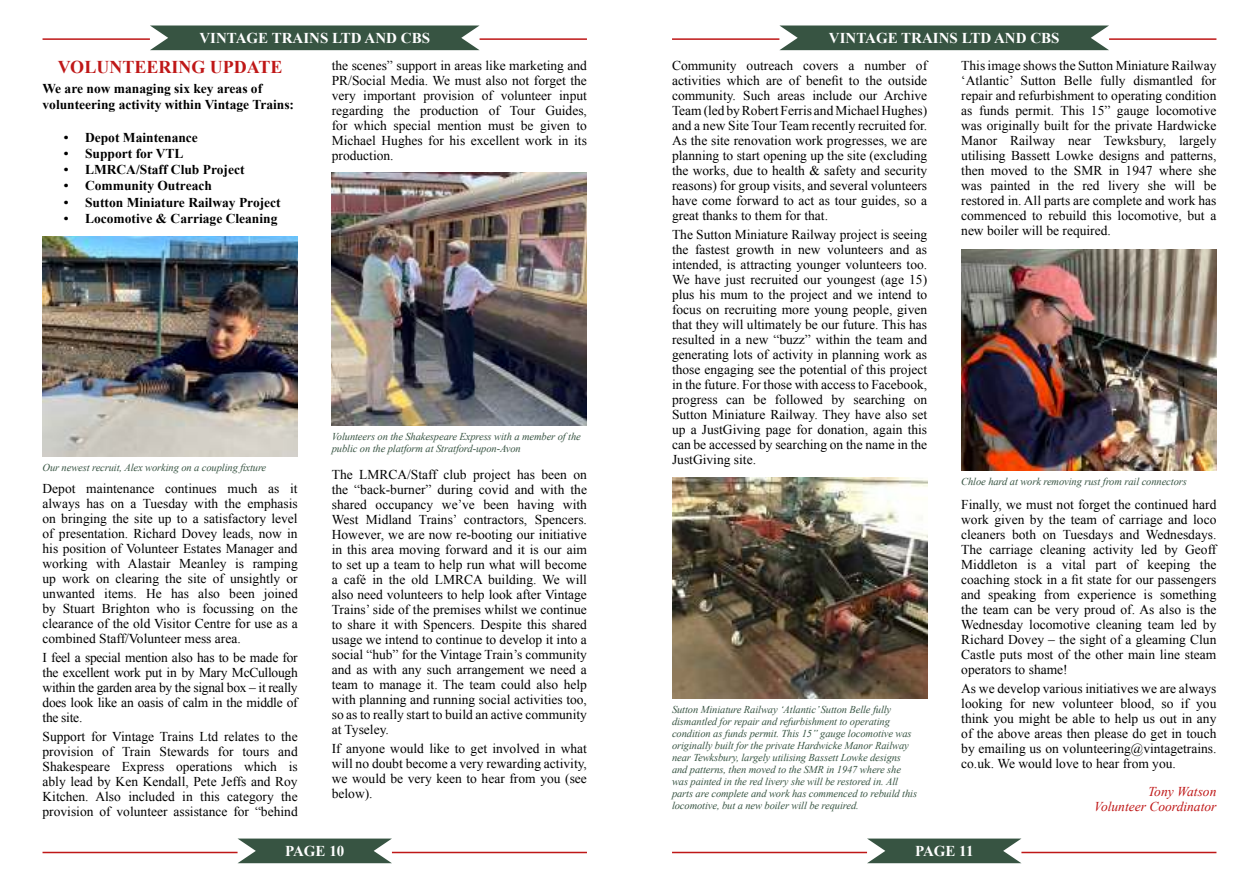
<style>
.page{position:relative;width:1259px;height:893px;background:#fff}
.page>*{position:absolute;margin:0;border:0;box-sizing:border-box;transform-origin:0 0}
.t1{font:700 18px "Times New Roman";color:#bf1717}
.t2{font:700 15px "Times New Roman";color:#fff}
.t3{font:13.5px/15px "Times New Roman";color:#000;text-align:justify}
.t4{font:700 13.5px/16.2px "Times New Roman";color:#000}
.t5{font:italic 13.5px/15px "Times New Roman";color:#bf1717;text-align:right}
.t6{font:italic 10.5px/12px "Times New Roman";letter-spacing:-.01em;color:#375442}
</style>
<div class="page">
<div style="left:150px;top:26px;width:329px;height:24px;background:#375442"></div>
<hr style="left:43px;top:38px;width:107px;height:2px;background:#bf1717">
<hr style="left:479px;top:38px;width:108px;height:2px;background:#bf1717">
<svg style="left:237px;top:838px;width:155px;height:25px;background:#536c5c"></svg>
<hr style="left:43px;top:852px;width:194px;height:1px;background:#bf1717">
<hr style="left:392px;top:852px;width:195px;height:1px;background:#bf1717">
<div style="left:779px;top:26px;width:330px;height:24px;background:#375442"></div>
<hr style="left:672px;top:38px;width:107px;height:2px;background:#bf1717">
<hr style="left:1109px;top:38px;width:107px;height:2px;background:#bf1717">
<svg style="left:867px;top:838px;width:154px;height:25px;background:#526b5b"></svg>
<hr style="left:672px;top:852px;width:195px;height:1px;background:#bf1717">
<hr style="left:1021px;top:852px;width:195px;height:1px;background:#bf1717">
<img style="left:43px;top:236px;width:255px;height:220px">
<img style="left:332px;top:172px;width:255px;height:253px">
<img style="left:672px;top:478px;width:255px;height:220px">
<img style="left:961px;top:250px;width:255px;height:220px">
<p class="t2" style="left:199px;top:33px;width:232px">VINTAGE TRAINS LTD AND CBS</p>
<h1 class="t1" style="left:58px;top:61px;width:226px">VOLUNTEERING UPDATE</h1>
<p class="t4" style="left:43px;top:82px;width:253px">We are now managing six key areas of volunteering activity within Vintage Trains:</p>
<p class="t4" style="left:64px;top:131px;width:136px">• Depot Maintenance</p>
<p class="t4" style="left:64px;top:147px;width:121px">• Support for VTL</p>
<p class="t4" style="left:64px;top:163px;width:182px">• LMRCA/Staff Club Project</p>
<p class="t4" style="left:64px;top:179px;width:150px">• Community Outreach</p>
<p class="t4" style="left:64px;top:195px;width:218px">• Sutton Miniature Railway Project</p>
<p class="t4" style="left:64px;top:212px;width:215px">• Locomotive &amp; Carriage Cleaning</p>
<p class="t3" style="left:332px;top:59px;width:257px">the scenes” support in areas like marketing and PR/Social Media. We must also not forget the very important provision of volunteer input regarding the production of Tour Guides, for which special mention must be given to Michael Hughes for his excellent work in its production.</p>
<p class="t6" style="left:43px;top:461px;width:225px">Our newest recruit, Alex working on a coupling fixture</p>
<p class="t3" style="left:43px;top:482px;width:257px">Depot maintenance continues much as it always has on a Tuesday with the emphasis on bringing the site up to a satisfactory level of presentation. Richard Dovey leads, now in his position of Volunteer Estates Manager and working with Alastair Meanley is ramping up work on clearing the site of unsightly or unwanted items. He has also been joined by Stuart Brighton who is focussing on the clearance of the old Visitor Centre for use as a combined Staff/Volunteer mess area.</p>
<p class="t3" style="left:43px;top:651px;width:257px">I feel a special mention also has to be made for the excellent work put in by Mary McCullough within the garden area by the signal box – it really does look like an oasis of calm in the middle of the site.</p>
<p class="t3" style="left:43px;top:731px;width:257px">Support for Vintage Trains Ltd relates to the provision of Train Stewards for tours and Shakespeare Express operations which is ably lead by Ken Kendall, Pete Jeffs and Roy Kitchen. Also included in this category the provision of volunteer assistance for “behind</p>
<p class="t6" style="left:332px;top:431px;width:250px">Volunteers on the Shakespeare Express with a member of the public on the platform at Stratford-upon-Avon</p>
<p class="t3" style="left:332px;top:468px;width:257px">The LMRCA/Staff club project has been on the “back-burner” during covid and with the shared occupancy we’ve been having with West Midland Trains’ contractors, Spencers.<br>However, we are now re-booting our initiative in this area moving forward and it is our aim to set up a team to help run what will become a café in the old LMRCA building. We will also need volunteers to help look after Vintage Trains’ side of the premises whilst we continue to share it with Spencers. Despite this shared usage we intend to continue to develop it into a social “hub” for the Vintage Train’s community and as with any such arrangement we need a team to manage it. The team could also help with planning and running social activities too, so as to really start to build an active community at Tyseley.</p>
<p class="t3" style="left:332px;top:743px;width:257px">If anyone would like to get involved in what will no doubt become a very rewarding activity, we would be very keen to hear from you (see below).</p>
<p class="t2" style="left:285px;top:846px;width:61px">PAGE 10</p>
<p class="t2" style="left:829px;top:33px;width:232px">VINTAGE TRAINS LTD AND CBS</p>
<p class="t3" style="left:672px;top:59px;width:257px">Community outreach covers a number of activities which are of benefit to the outside community. Such areas include our Archive Team (led by Robert Ferris and Michael Hughes) and a new Site Tour Team recently recruited for.<br>As the site renovation work progresses, we are planning to start opening up the site (excluding the works, due to health &amp; safety and security reasons) for group visits, and several volunteers have come forward to act as tour guides, so a great thanks to them for that.</p>
<p class="t3" style="left:672px;top:228px;width:257px">The Sutton Miniature Railway project is seeing the fastest growth in new volunteers and as intended, is attracting younger volunteers too.<br>We have just recruited our youngest (age 15) plus his mum to the project and we intend to focus on recruiting more young people, given that they will ultimately be our future. This has resulted in a new “buzz” within the team and generating lots of activity in planning work as those engaging see the potential of this project in the future. For those with access to Facebook, progress can be followed by searching on Sutton Miniature Railway. They have also set up a JustGiving page for donation, again this can be accessed by searching on the name in the JustGiving site.</p>
<p class="t6" style="left:672px;top:704px;width:247px">Sutton Miniature Railway ‘Atlantic’ Sutton Belle fully dismantled for repair and refurbishment to operating condition as funds permit. This 15” gauge locomotive was originally built for the private Hardwicke Manor Railway near Tewksbury, largely utilising Bassett Lowke designs and patterns, then moved to the SMR in 1947 where she was painted in the red livery she will be restored in. All parts are complete and work has commenced to rebuild this locomotive, but a new boiler will be required.</p>
<p class="t3" style="left:961px;top:59px;width:257px">This image shows the Sutton Miniature Railway ‘Atlantic’ Sutton Belle fully dismantled for repair and refurbishment to operating condition as funds permit. This 15” gauge locomotive was originally built for the private Hardwicke Manor Railway near Tewksbury, largely utilising Bassett Lowke designs and patterns, then moved to the SMR in 1947 where she was painted in the red livery she will be restored in. All parts are complete and work has commenced to rebuild this locomotive, but a new boiler will be required.</p>
<p class="t6" style="left:961px;top:476px;width:227px">Chloe hard at work removing rust from rail connectors</p>
<p class="t3" style="left:961px;top:498px;width:257px">Finally, we must not forget the continued hard work given by the team of carriage and loco cleaners both on Tuesdays and Wednesdays.<br>The carriage cleaning activity led by Geoff Middleton is a vital part of keeping the coaching stock in a fit state for our passengers and speaking from experience is something the team can be very proud of. As also is the Wednesday locomotive cleaning team led by Richard Dovey – the sight of a gleaming Clun Castle puts most of the other main line steam operators to shame!</p>
<p class="t3" style="left:961px;top:683px;width:257px">As we develop various initiatives we are always looking for new volunteer blood, so if you think you might be able to help us out in any of the above areas then please do get in touch by emailing us on volunteering@vintagetrains. co.uk. We would love to hear from you.</p>
<p class="t5" style="left:1094px;top:785px;width:124px">Tony Watson<br>Volunteer Coordinator</p>
<p class="t2" style="left:915px;top:846px;width:60px">PAGE 11</p>
</div>
